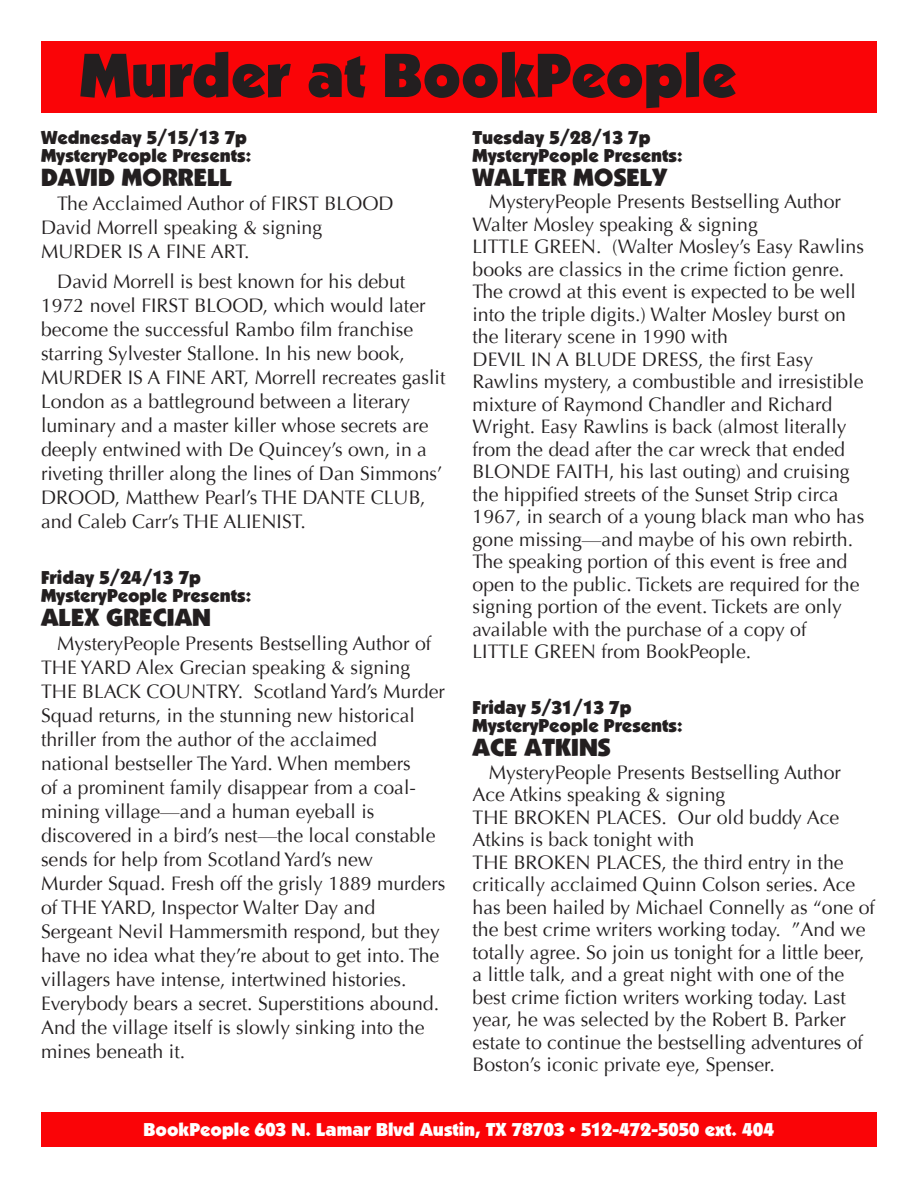
<style>
.page{position:relative;width:918px;height:1188px;background:#fff}
.page>*{position:absolute;margin:0;border:0;box-sizing:border-box;transform-origin:0 0}
.t1{font:60px "Klaven";color:#231f20}
.t2{font:24px "Klaven";color:#231f20}
.t3{font:19.5px/22.5px "Optima";color:#231f20}
.t4{font:18px/18px "Klaven";color:#231f20}
.t5{font:18px "Klaven";color:#fff}
</style>
<div class="page">
<div style="left:41px;top:1112px;width:836px;height:35px;background:#fa0407"></div>
<div style="left:41px;top:41px;width:836px;height:71px;background:#fa0407"></div>
<p class="t1" style="left:80px;top:46px;width:658px">Murder at BookPeople</p>
<p class="t4" style="left:41px;top:129px;width:212px">Wednesday 5/15/13 7p<br>MysteryPeople Presents:</p>
<p class="t2" style="left:41px;top:165px;width:193px">DAVID MORRELL</p>
<p class="t3" style="left:41px;top:191px;width:354px;line-height:24px;text-indent:16px">The Acclaimed Author of FIRST BLOOD<br>David Morrell speaking &amp; signing<br>MURDER IS A FINE ART.</p>
<p class="t3" style="left:41px;top:270px;width:406px;line-height:24px;text-indent:16px">David Morrell is best known for his debut 1972 novel FIRST BLOOD, which would later become the successful Rambo film franchise starring Sylvester Stallone. In his new book, MURDER IS A FINE ART, Morrell recreates gaslit London as a battleground between a literary luminary and a master killer whose secrets are deeply entwined with De Quincey’s own, in a riveting thriller along the lines of Dan Simmons’ DROOD, Matthew Pearl’s THE DANTE CLUB, and Caleb Carr’s THE ALIENIST.</p>
<p class="t4" style="left:41px;top:569px;width:212px">Friday 5/24/13 7p<br>MysteryPeople Presents:</p>
<p class="t2" style="left:41px;top:605px;width:172px">ALEX GRECIAN</p>
<p class="t3" style="left:41px;top:632px;width:406px;line-height:24px;text-indent:16px">MysteryPeople Presents Bestselling Author of THE YARD Alex Grecian speaking &amp; signing THE BLACK COUNTRY. Scotland Yard’s Murder Squad returns, in the stunning new historical thriller from the author of the acclaimed national bestseller The Yard. When members<br>of a prominent family disappear from a coal&shy;mining village—and a human eyeball is discovered in a bird’s nest—the local constable sends for help from Scotland Yard’s new<br>Murder Squad. Fresh off the grisly 1889 murders of THE YARD, Inspector Walter Day and Sergeant Nevil Hammersmith respond, but they have no idea what they’re about to get into. The villagers have intense, intertwined histories.<br>Everybody bears a secret. Superstitions abound.<br>And the village itself is slowly sinking into the mines beneath it.</p>
<p class="t4" style="left:472px;top:129px;width:212px">Tuesday 5/28/13 7p<br>MysteryPeople Presents:</p>
<p class="t2" style="left:472px;top:165px;width:196px">WALTER MOSELY</p>
<p class="t3" style="left:472px;top:191px;width:393px;text-indent:16px">MysteryPeople Presents Bestselling Author Walter Mosley speaking &amp; signing<br>LITTLE GREEN. (Walter Mosley’s Easy Rawlins books are classics in the crime fiction genre.<br>The crowd at this event is expected to be well into the triple digits.) Walter Mosley burst on the literary scene in 1990 with<br>DEVIL IN A BLUDE DRESS, the first Easy Rawlins mystery, a combustible and irresistible mixture of Raymond Chandler and Richard Wright. Easy Rawlins is back (almost literally from the dead after the car wreck that ended BLONDE FAITH, his last outing) and cruising the hippified streets of the Sunset Strip circa 1967, in search of a young black man who has gone missing—and maybe of his own rebirth.<br>The speaking portion of this event is free and open to the public. Tickets are required for the signing portion of the event. Tickets are only available with the purchase of a copy of LITTLE GREEN from BookPeople.</p>
<p class="t4" style="left:472px;top:699px;width:212px">Friday 5/31/13 7p<br>MysteryPeople Presents:</p>
<p class="t2" style="left:472px;top:735px;width:140px">ACE ATKINS</p>
<p class="t3" style="left:472px;top:761px;width:404px;text-indent:16px">MysteryPeople Presents Bestselling Author Ace Atkins speaking &amp; signing<br>THE BROKEN PLACES. Our old buddy Ace Atkins is back tonight with<br>THE BROKEN PLACES, the third entry in the critically acclaimed Quinn Colson series. Ace has been hailed by Michael Connelly as “one of the best crime writers working today. ”And we totally agree. So join us tonight for a little beer, a little talk, and a great night with one of the best crime fiction writers working today. Last year, he was selected by the Robert B. Parker estate to continue the bestselling adventures of Boston’s iconic private eye, Spenser.</p>
<p class="t5" style="left:144px;top:1121px;width:632px">BookPeople 603 N. Lamar Blvd Austin, TX 78703 • 512-472-5050 ext. 404</p>
</div>
